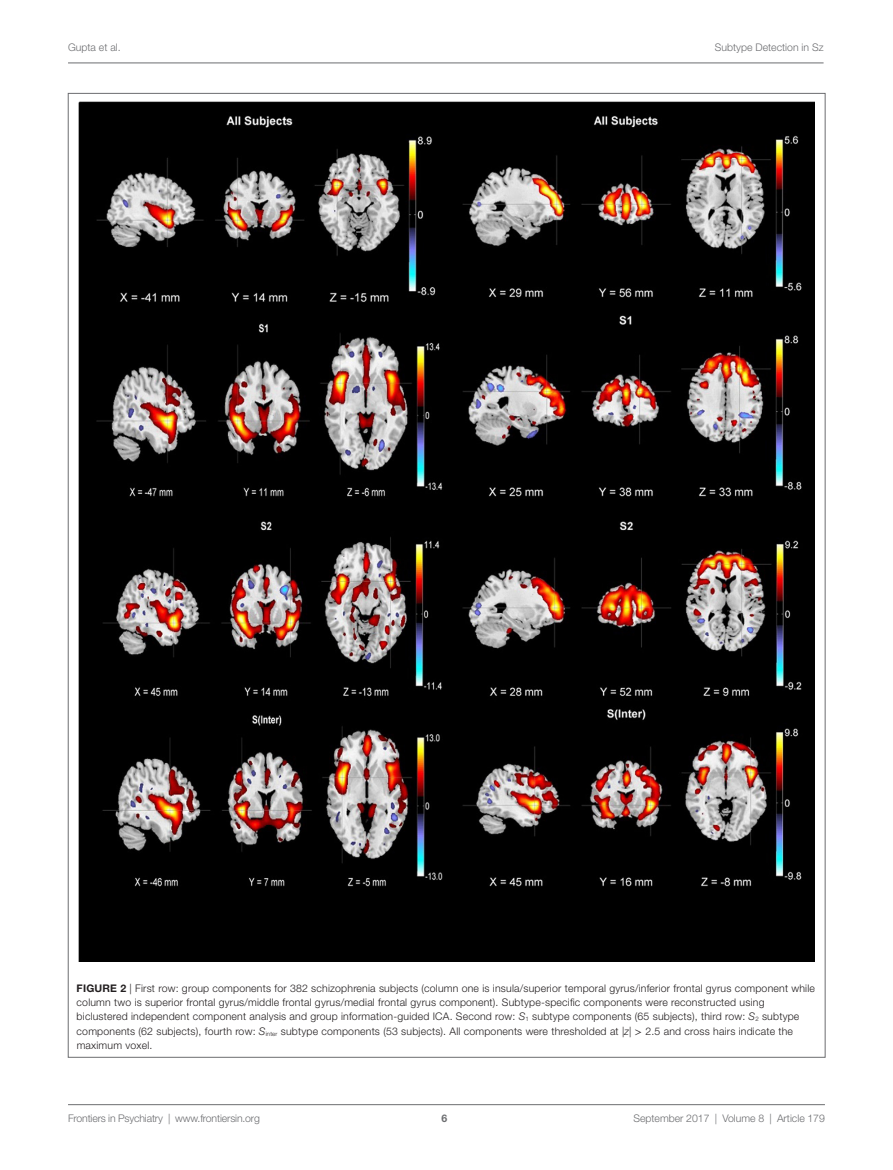
<style>
.page{position:relative;width:893px;height:1170px;background:#fff}
.page>*{position:absolute;margin:0;border:0;box-sizing:border-box;transform-origin:0 0}
.t1{font:300 10.5px/14.2px "Helvetica Neue LT Std";letter-spacing:.02em;color:#231f20}
.t2{font:300 10.5px "Helvetica Neue LT Std";color:#6c6d70}
.t3{font:700 10.5px "Helvetica Neue LT Std";color:#6c6d70}
.s1{font-weight:700}
.s2{font-style:italic}
.s3{font-family:"STIX General";font-weight:400}
</style>
<div class="page">
<img style="left:79px;top:102px;width:735px;height:859px">
<hr style="left:68px;top:63px;width:756px;height:1px;background:#6c6d70">
<hr style="left:68px;top:1104px;width:757px;height:1px;background:#6c6d70">
<p class="t2" style="left:68px;top:41px;width:54px">Gupta et al.</p>
<p class="t2" style="left:715px;top:41px;width:110px">Subtype Detection in Sz</p>
<p class="t1" style="left:77px;top:980px;width:740px"><span class="s1">FIGURE 2</span> | First row: group components for 382 schizophrenia subjects (column one is insula/superior temporal gyrus/inferior frontal gyrus component while column two is superior frontal gyrus/middle frontal gyrus/medial frontal gyrus component). Subtype-specific components were reconstructed using biclustered independent component analysis and group information-guided ICA. Second row: <span class="s2">S</span><sub>1</sub> subtype components (65 subjects), third row: <span class="s2">S</span><sub>2</sub> subtype components (62 subjects), fourth row: <span class="s2">S</span><sub>inter</sub> subtype components (53 subjects). All components were thresholded at |<span class="s2">z</span>| <span class="s3">&gt;</span> 2.5 and cross hairs indicate the maximum voxel.</p>
<p class="t2" style="left:68px;top:1111px;width:193px">Frontiers in Psychiatry | www.frontiersin.org</p>
<p class="t2" style="left:633px;top:1111px;width:193px">September 2017 | Volume 8 | Article 179</p>
<p class="t3" style="left:441px;top:1111px;width:7px">6</p>
</div>
